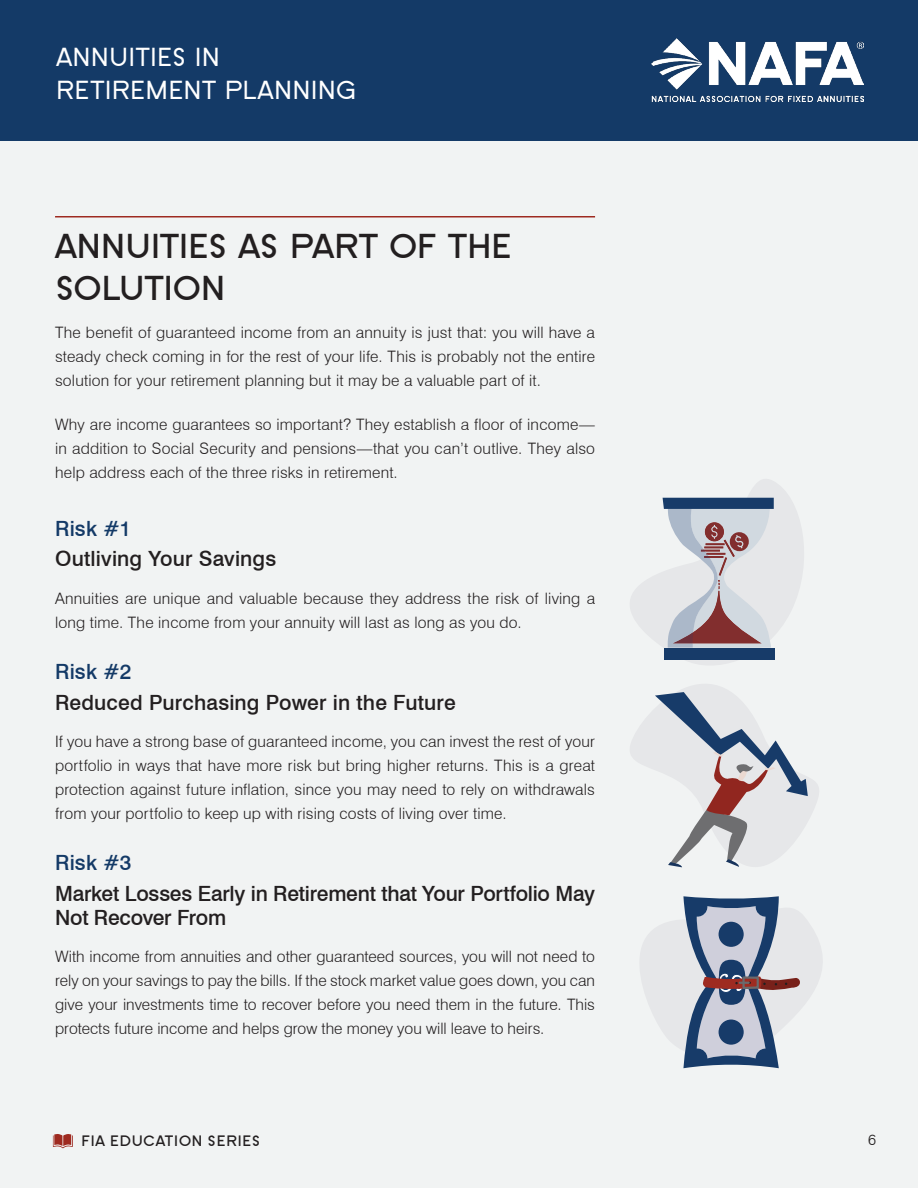
<style>
.page{position:relative;width:918px;height:1188px;background:#fff}
.page>*{position:absolute;margin:0;border:0;box-sizing:border-box;transform-origin:0 0}
.Sidebar_Title{font:700 36px/42px "SF Old Republic";letter-spacing:.005em;color:#231f20}
.t1{font:27.15px/32.5px "SF Old Republic";letter-spacing:.01em;color:#fff}
.t2{font:500 21px/24px "Swiss 721 BT";letter-spacing:-.005em;color:#231f20}
.t3{font:500 21px "Swiss 721 BT";letter-spacing:.01em;color:#143a67}
.t4{font:300 15.75px/24px "Swiss 721 BT";letter-spacing:.01em;color:#231f20;text-align:justify}
.t5{font:700 15.75px "SF Old Republic";letter-spacing:.05em;color:#231f20}
.t6{font:300 15px "Swiss 721 BT";color:#231f20}
</style>
<div class="page">
<div style="left:0;top:136px;width:918px;height:1052px;background:#f1f3f3"></div>
<div style="left:0;top:0;width:918px;height:140px;background:#143a67"></div>
<img style="left:652px;top:38px;width:212px;height:64px">
<svg style="left:53px;top:1134px;width:20px;height:14px"></svg>
<hr style="left:55px;top:216px;width:540px;height:2px;background:#9e2a20">
<svg style="left:630px;top:479px;width:174px;height:152px"></svg>
<svg style="left:663px;top:498px;width:111px;height:133px"></svg>
<svg style="left:630px;top:631px;width:189px;height:237px"></svg>
<svg style="left:655px;top:692px;width:153px;height:175px"></svg>
<svg style="left:640px;top:896px;width:183px;height:172px"></svg>
<h2 class="t1" style="left:56px;top:41px;width:302px">ANNUITIES IN<br>RETIREMENT PLANNING</h2>
<p class="Sidebar_Title" style="left:55px;top:226px;width:459px">ANNUITIES AS PART OF THE<br>SOLUTION</p>
<p class="t4" style="left:55px;top:320px;width:542px">The benefit of guaranteed income from an annuity is just that: you will have a steady check coming in for the rest of your life. This is probably not the entire solution for your retirement planning but it may be a valuable part of it.</p>
<p class="t4" style="left:55px;top:412px;width:541px">Why are income guarantees so important? They establish a floor of income— in addition to Social Security and pensions—that you can’t outlive. They also help address each of the three risks in retirement.</p>
<p class="t3" style="left:55px;top:515px;width:78px">Risk #1</p>
<p class="t2" style="left:55px;top:547px;width:223px">Outliving Your Savings</p>
<p class="t4" style="left:55px;top:586px;width:542px">Annuities are unique and valuable because they address the risk of living a long time. The income from your annuity will last as long as you do.</p>
<p class="t3" style="left:55px;top:659px;width:78px">Risk #2</p>
<p class="t2" style="left:55px;top:690px;width:402px">Reduced Purchasing Power in the Future</p>
<p class="t4" style="left:55px;top:729px;width:542px">If you have a strong base of guaranteed income, you can invest the rest of your portfolio in ways that have more risk but bring higher returns. This is a great protection against future inflation, since you may need to rely on withdrawals from your portfolio to keep up with rising costs of living over time.</p>
<p class="t3" style="left:55px;top:850px;width:78px">Risk #3</p>
<p class="t2" style="left:55px;top:881px;width:541px">Market Losses Early in Retirement that Your Portfolio May<br>Not Recover From</p>
<p class="t4" style="left:55px;top:945px;width:542px">With income from annuities and other guaranteed sources, you will not need to rely on your savings to pay the bills. If the stock market value goes down, you can give your investments time to recover before you need them in the future. This protects future income and helps grow the money you will leave to heirs.</p>
<p class="t5" style="left:82px;top:1133px;width:180px">FIA EDUCATION SERIES</p>
<p class="t6" style="left:868px;top:1131px;width:9px">6</p>
</div>
